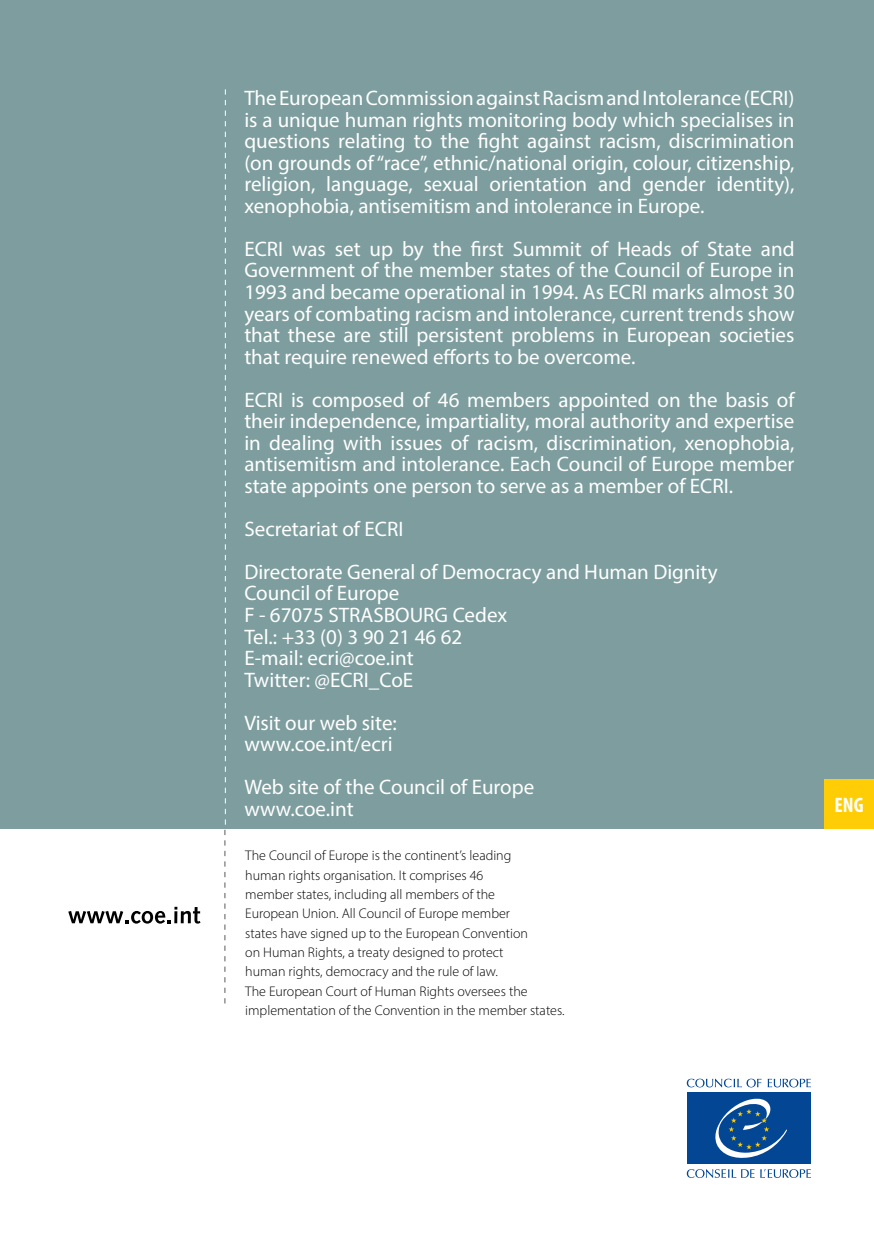
<style>
.page{position:relative;width:874px;height:1241px;background:#fff}
.page>*{position:absolute;margin:0;border:0;box-sizing:border-box;transform-origin:0 0}
.t1{font:21px/21.5px "Myriad Pro";color:#fff}
.t2{font:700 condensed 21px "Myriad Pro";color:#fff}
.t3{font:300 14px/19.4px "Myriad Pro";color:#000}
</style>
<div class="page">
<div style="left:0;top:0;width:873px;height:828px;background:#7d9d9e"></div>
<svg style="left:767px;top:1078px;width:43px;height:9px"></svg>
<svg style="left:686px;top:1078px;width:75px;height:9px"></svg>
<svg style="left:686px;top:1169px;width:124px;height:8px"></svg>
<div style="left:687px;top:1092px;width:123px;height:71px;background:#034694"></div>
<svg style="left:715px;top:1098px;width:72px;height:60px"></svg>
<svg style="left:68px;top:906px;width:132px;height:17px"></svg>
<div style="left:823px;top:779px;width:50px;height:49px;background:#fecd06"></div>
<svg style="left:224px;top:89px;width:2px;height:914px"></svg>
<p class="t1" style="left:244px;top:87px;width:551px;text-align:justify">The European Commission against Racism and Intolerance (ECRI) is a unique human rights monitoring body which specialises in questions relating to the fight against racism, discrimination (on grounds of “race”, ethnic/national origin, colour, citizenship, religion, language, sexual orientation and gender identity), xenophobia, antisemitism and intolerance in Europe.</p>
<p class="t1" style="left:244px;top:238px;width:551px;text-align:justify">ECRI was set up by the first Summit of Heads of State and Government of the member states of the Council of Europe in 1993 and became operational in 1994. As ECRI marks almost 30 years of combating racism and intolerance, current trends show that these are still persistent problems in European societies that require renewed efforts to be overcome.</p>
<p class="t1" style="left:244px;top:388px;width:551px;text-align:justify">ECRI is composed of 46 members appointed on the basis of their independence, impartiality, moral authority and expertise in dealing with issues of racism, discrimination, xenophobia, antisemitism and intolerance. Each Council of Europe member state appoints one person to serve as a member of ECRI.</p>
<p class="t1" style="left:244px;top:507px;width:474px;line-height:43.1px">Secretariat of ECRI<br>Directorate General of Democracy and Human Dignity</p>
<p class="t1" style="left:244px;top:582px;width:264px">Council of Europe<br>F - 67075 STRASBOURG Cedex<br>Tel.: +33 (0) 3 90 21 46 62<br>E-mail: ecri@coe.int<br>Twitter: @ECRI_CoE</p>
<p class="t1" style="left:244px;top:711px;width:154px">Visit our web site: www.coe.int/ecri</p>
<p class="t1" style="left:244px;top:776px;width:291px">Web site of the Council of Europe www.coe.int</p>
<p class="t3" style="left:245px;top:845px;width:321px">The Council of Europe is the continent’s leading<br>human rights organisation. It comprises 46<br>member states, including all members of the<br>European Union. All Council of Europe member<br>states have signed up to the European Convention<br>on Human Rights, a treaty designed to protect<br>human rights, democracy and the rule of law.<br>The European Court of Human Rights oversees the implementation of the Convention in the member states.</p>
<p class="t2" style="left:834px;top:791px;width:31px">ENG</p>
</div>
